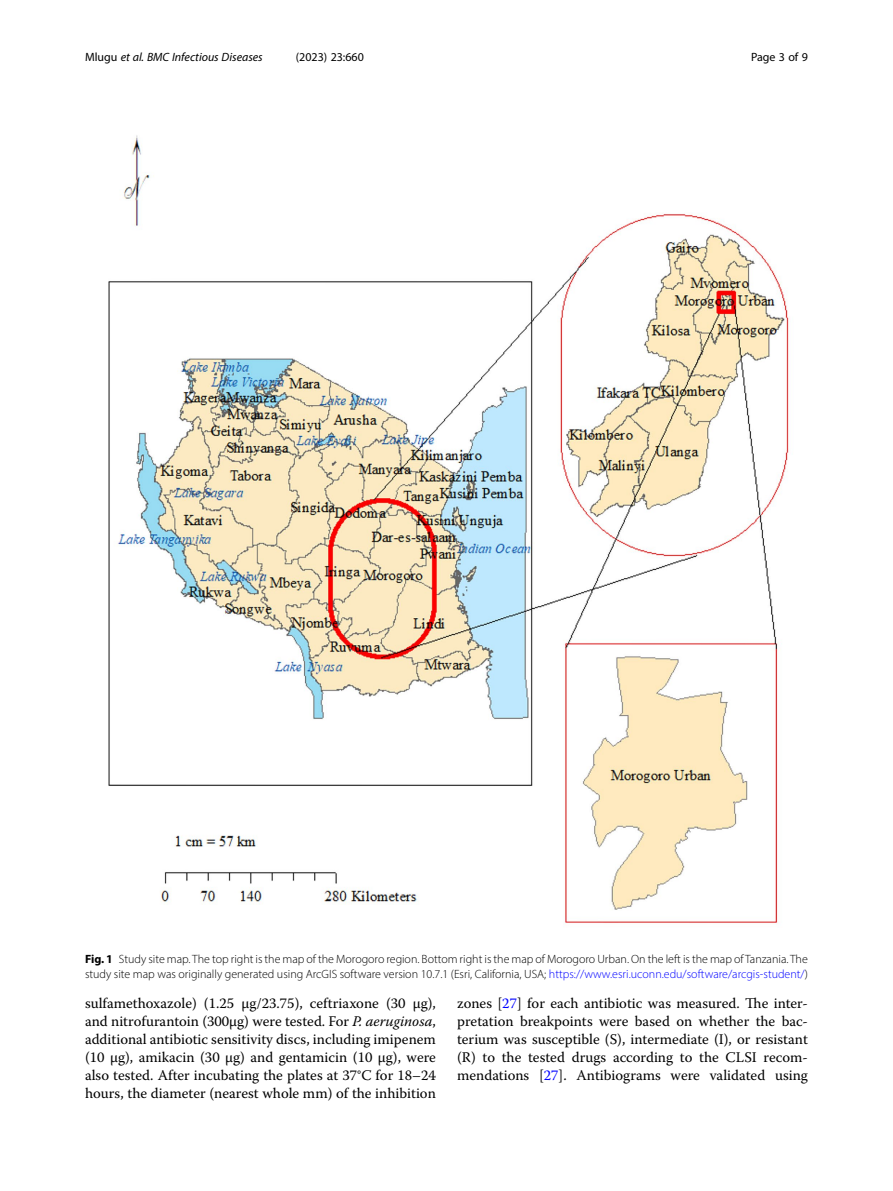
<style>
.page{position:relative;width:893px;height:1191px;background:#fff}
.page>*{position:absolute;margin:0;border:0;box-sizing:border-box;transform-origin:0 0}
.Body_Text{font:14.7px/18px "Warnock Pro";color:#000;text-align:justify}
.Figure_Caption{font:300 12px/15px "Myriad Pro";color:#000}
.t1{font:italic 12px "Myriad Pro";color:#000}
.t2{font:12px "Myriad Pro";color:#000}
.s1{font-style:normal}
.s2{font-weight:700}
.s3{color:#00f}
.s4{font-style:italic}
</style>
<div class="page">
<img style="left:108px;top:135px;width:681px;height:788px">
<p class="t1" style="left:85px;top:50px;width:179px"><span class="s1">Mlugu</span> et al. BMC Infectious Diseases</p>
<p class="t2" style="left:296px;top:50px;width:70px">(2023) 23:660</p>
<p class="t2" style="left:751px;top:50px;width:58px">Page 3 of 9</p>
<p class="Figure_Caption" style="left:85px;top:951px;width:724px"><span class="s2">Fig. 1</span> Study site map. The top right is the map of the Morogoro region. Bottom right is the map of Morogoro Urban. On the left is the map of Tanzania. The study site map was originally generated using ArcGIS software version 10.7.1 (Esri, California, USA; <span class="s3">https://www.esri.uconn.edu/software/arcgis-student/</span>)</p>
<p class="Body_Text" style="left:85px;top:994px;width:352px">sulfamethoxazole) (1.25 µg/23.75), ceftriaxone (30 µg), and nitrofurantoin (300µg) were tested. For <span class="s4">P. aeruginosa</span>, additional antibiotic sensitivity discs, including imipenem (10 µg), amikacin (30 µg) and gentamicin (10 µg), were also tested. After incubating the plates at 37°C for 18–24 hours, the diameter (nearest whole mm) of the inhibition</p>
<p class="Body_Text" style="left:457px;top:994px;width:352px">zones [<span class="s3">27</span>] for each antibiotic was measured. The inter&shy;pretation breakpoints were based on whether the bac&shy;terium was susceptible (S), intermediate (I), or resistant (R) to the tested drugs according to the CLSI recom&shy;mendations [<span class="s3">27</span>]. Antibiograms were validated using</p>
</div>
